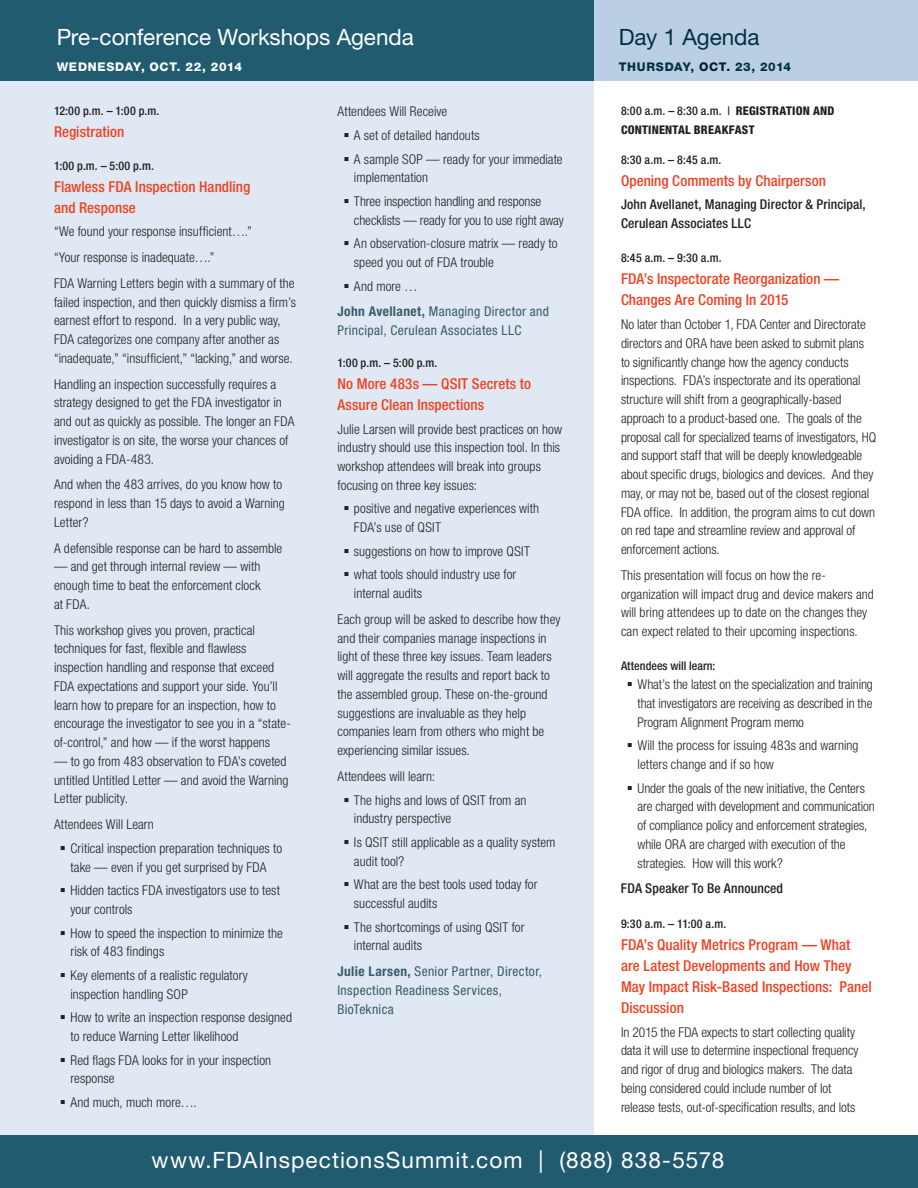
<style>
.page{position:relative;width:918px;height:1188px;background:#fff}
.page>*{position:absolute;margin:0;border:0;box-sizing:border-box;transform-origin:0 0}
.t1{font:22.5px "Helvetica Neue LT Std";letter-spacing:.03em;color:#fff}
.t2{font:22.5px "Helvetica Neue LT Std";letter-spacing:-.005em;color:#fff}
.t3{font:22.5px "Helvetica Neue LT Std";letter-spacing:-.005em;color:#003142}
.t4{font:500 condensed 15px/21px "Helvetica Neue LT Std";letter-spacing:.005em;color:#ef4222}
.t5{font:300 condensed 13.5px/18.8px "Helvetica Neue LT Std";letter-spacing:.005em;color:#231f20}
.t6{font:condensed 13.5px/18.8px "Helvetica Neue LT Std";letter-spacing:.025em;color:#395b6b}
.t7{font:500 condensed 13.5px/18.8px "Helvetica Neue LT Std";letter-spacing:.01em;color:#231f20}
.t8{font:500 condensed 12px "Helvetica Neue LT Std";letter-spacing:.005em;color:#231f20}
.t9{font:800 condensed 12px/18.8px "Helvetica Neue LT Std";letter-spacing:.02em;color:#231f20}
.t10{font:800 12px "Helvetica Neue LT Std";letter-spacing:.06em;color:#fff}
.t11{font:800 12px "Helvetica Neue LT Std";letter-spacing:.055em;color:#003142}
.s1{color:#001f30}
.s2{font-weight:700}
.s3{font-weight:300;color:#231f20}
.s4{font-weight:500}
</style>
<div class="page">
<div style="left:0;top:59px;width:594px;height:1129px;background:#e0e9f3"></div>
<div style="left:0;top:0;width:594px;height:81px;background:#205b70"></div>
<div style="left:594px;top:0;width:324px;height:81px;background:#bbcfe4"></div>
<div style="left:0;top:1136px;width:918px;height:52px;background:#205b70"></div>
<h1 class="t2" style="left:57px;top:24px;width:359px">Pre-conference Workshops Agenda</h1>
<h1 class="t3" style="left:619px;top:24px;width:142px">Day 1 Agenda</h1>
<p class="t10" style="left:57px;top:59px;width:187px">WEDNESDAY, OCT. 22, 2014</p>
<p class="t11" style="left:619px;top:59px;width:174px">THURSDAY, <span class="s1">OCT.</span> 23, 2014</p>
<p class="t8" style="left:54px;top:104px;width:107px">12:00 p.m. – 1:00 p.m.</p>
<p class="t4" style="left:54px;top:121px;width:72px">Registration</p>
<p class="t8" style="left:54px;top:158px;width:101px">1:00 p.m. – 5:00 p.m.</p>
<p class="t4" style="left:54px;top:176px;width:198px">Flawless FDA Inspection Handling and Response</p>
<p class="t5" style="left:54px;top:218px;width:242px;line-height:25.8px">“We found your response insufficient….”<br>“Your response is inadequate….”<br>FDA Warning Letters begin with a summary of the</p>
<p class="t5" style="left:54px;top:292px;width:244px">failed inspection, and then quickly dismiss a firm’s earnest effort to respond. In a very public way, FDA categorizes one company after another as “inadequate,” “insufficient,” “lacking,” and worse.</p>
<p class="t5" style="left:54px;top:374px;width:242px">Handling an inspection successfully requires a strategy designed to get the FDA investigator in and out as quickly as possible. The longer an FDA investigator is on site, the worse your chances of avoiding a FDA-483.</p>
<p class="t5" style="left:54px;top:475px;width:232px">And when the 483 arrives, do you know how to respond in less than 15 days to avoid a Warning<br>Letter?</p>
<p class="t5" style="left:54px;top:538px;width:230px">A defensible response can be hard to assemble</p>
<p class="t5" style="left:54px;top:557px;width:208px;text-align:justify">— and get through internal review — with enough time to beat the enforcement clock at FDA.</p>
<p class="t5" style="left:54px;top:620px;width:238px">This workshop gives you proven, practical techniques for fast, flexible and flawless inspection handling and response that exceed FDA expectations and support your side. You’ll learn how to prepare for an inspection, how to encourage the investigator to see you in a “state&shy;of-control,” and how — if the worst happens</p>
<p class="t5" style="left:54px;top:752px;width:236px">— to go from 483 observation to FDA’s coveted untitled Untitled Letter — and avoid the Warning<br>Letter publicity.</p>
<p class="t5" style="left:70px;top:813px;width:213px;line-height:23.5px;text-indent:-16px">Attendees Will Learn<br>Critical inspection preparation techniques to</p>
<p class="t5" style="left:70px;top:855px;width:211px;line-height:23.5px">take — even if you get surprised by FDA<br>Hidden tactics FDA investigators use to test</p>
<p class="t5" style="left:70px;top:897px;width:214px;line-height:23.5px">your controls<br>How to speed the inspection to minimize the</p>
<p class="t5" style="left:70px;top:940px;width:179px;line-height:23.5px">risk of 483 findings<br>Key elements of a realistic regulatory</p>
<p class="t5" style="left:70px;top:982px;width:223px;line-height:23.5px">inspection handling SOP<br>How to write an inspection response designed</p>
<p class="t5" style="left:70px;top:1024px;width:202px;line-height:23.5px">to reduce Warning Letter likelihood<br>Red flags FDA looks for in your inspection</p>
<p class="t5" style="left:70px;top:1067px;width:128px;line-height:23.5px">response<br>And much, much more….</p>
<p class="t5" style="left:354px;top:100px;width:210px;line-height:23.5px;text-indent:-16px">Attendees Will Receive<br>A set of detailed handouts<br>A sample SOP — ready for your immediate</p>
<p class="t5" style="left:354px;top:166px;width:189px;line-height:23.5px">implementation<br>Three inspection handling and response</p>
<p class="t5" style="left:354px;top:208px;width:211px;line-height:23.5px">checklists — ready for you to use right away<br>An observation-closure matrix — ready to</p>
<p class="t5" style="left:354px;top:250px;width:141px;line-height:23.5px">speed you out of FDA trouble<br>And more …</p>
<p class="t6" style="left:338px;top:302px;width:213px"><span class="s2">John Avellanet,</span> Managing Director and<br>Principal, Cerulean Associates LLC</p>
<p class="t8" style="left:338px;top:355px;width:101px">1:00 p.m. – 5:00 p.m.</p>
<p class="t4" style="left:338px;top:373px;width:195px">No More 483s — QSIT Secrets to<br>Assure Clean Inspections</p>
<p class="t5" style="left:338px;top:419px;width:226px">Julie Larsen will provide best practices on how industry should use this inspection tool. In this workshop attendees will break into groups focusing on three key issues:</p>
<p class="t5" style="left:354px;top:499px;width:187px">positive and negative experiences with<br>FDA’s use of QSIT</p>
<p class="t5" style="left:354px;top:539px;width:178px;line-height:23.5px">suggestions on how to improve QSIT what tools should industry use for</p>
<p class="t5" style="left:338px;top:580px;width:224px;line-height:25.8px;text-indent:16px">internal audits<br>Each group will be asked to describe how they</p>
<p class="t5" style="left:338px;top:628px;width:216px">and their companies manage inspections in light of these three key issues. Team leaders will aggregate the results and report back to the assembled group. These on-the-ground suggestions are invaluable as they help companies learn from others who might be experiencing similar issues.</p>
<p class="t5" style="left:354px;top:764px;width:174px;line-height:23.5px;text-indent:-16px">Attendees will learn:<br>The highs and lows of QSIT from an</p>
<p class="t5" style="left:354px;top:807px;width:203px;line-height:23.5px">industry perspective<br>Is QSIT still applicable as a quality system</p>
<p class="t5" style="left:354px;top:849px;width:185px;line-height:23.5px">audit tool?<br>What are the best tools used today for</p>
<p class="t5" style="left:354px;top:891px;width:172px;line-height:23.5px">successful audits<br>The shortcomings of using QSIT for</p>
<p class="t6" style="left:338px;top:933px;width:206px;line-height:25.8px;text-indent:16px"><span class="s3">internal audits<br></span><span class="s2">Julie Larsen,</span> Senior Partner, Director,</p>
<p class="t6" style="left:338px;top:981px;width:166px">Inspection Readiness Services,<br>BioTeknica</p>
<p class="t9" style="left:621px;top:101px;width:215px"><span class="s4">8:00 a.m. – 8:30 a.m. |</span> REGISTRATION AND<br>CONTINENTAL BREAKFAST</p>
<p class="t8" style="left:621px;top:152px;width:102px">8:30 a.m. – 8:45 a.m.</p>
<p class="t4" style="left:621px;top:170px;width:206px">Opening Comments by Chairperson</p>
<p class="t7" style="left:621px;top:195px;width:246px">John Avellanet, Managing Director &amp; Principal,<br>Cerulean Associates LLC</p>
<p class="t8" style="left:621px;top:251px;width:102px">8:45 a.m. – 9:30 a.m.</p>
<p class="t4" style="left:621px;top:268px;width:220px">FDA’s Inspectorate Reorganization —<br>Changes Are Coming In 2015</p>
<p class="t5" style="left:621px;top:315px;width:257px">No later than October 1, FDA Center and Directorate directors and ORA have been asked to submit plans<br>to significantly change how the agency conducts inspections. FDA’s inspectorate and its operational structure will shift from a geographically-based approach to a product-based one. The goals of the proposal call for specialized teams of investigators, HQ and support staff that will be deeply knowledgeable about specific drugs, biologics and devices. And they may, or may not be, based out of the closest regional FDA office. In addition, the program aims to cut down on red tape and streamline review and approval of enforcement actions.</p>
<p class="t5" style="left:621px;top:566px;width:254px">This presentation will focus on how the re&shy;organization will impact drug and device makers and will bring attendees up to date on the changes they can expect related to their upcoming inspections.</p>
<p class="t8" style="left:621px;top:659px;width:96px">Attendees will learn:</p>
<p class="t5" style="left:637px;top:675px;width:237px;text-align:justify">What’s the latest on the specialization and training that investigators are receiving as described in the Program Alignment Program memo</p>
<p class="t5" style="left:637px;top:736px;width:223px">Will the process for issuing 483s and warning letters change and if so how</p>
<p class="t5" style="left:637px;top:778px;width:239px">Under the goals of the new initiative, the Centers are charged with development and communication of compliance policy and enforcement strategies, while ORA are charged with execution of the strategies. How will this work?</p>
<p class="t7" style="left:621px;top:879px;width:164px">FDA Speaker To Be Announced</p>
<p class="t8" style="left:621px;top:916px;width:107px">9:30 a.m. – 11:00 a.m.</p>
<p class="t4" style="left:621px;top:934px;width:252px">FDA’s Quality Metrics Program — What are Latest Developments and How They<br>May Impact Risk-Based Inspections: Panel<br>Discussion</p>
<p class="t5" style="left:621px;top:1022px;width:239px">In 2015 the FDA expects to start collecting quality data it will use to determine inspectional frequency and rigor of drug and biologics makers. The data being considered could include number of lot release tests, out-of-specification results, and lots</p>
<h1 class="t1" style="left:151px;top:1146px;width:574px">www.FDAInspectionsSummit.com | (888) 838-5578</h1>
</div>
